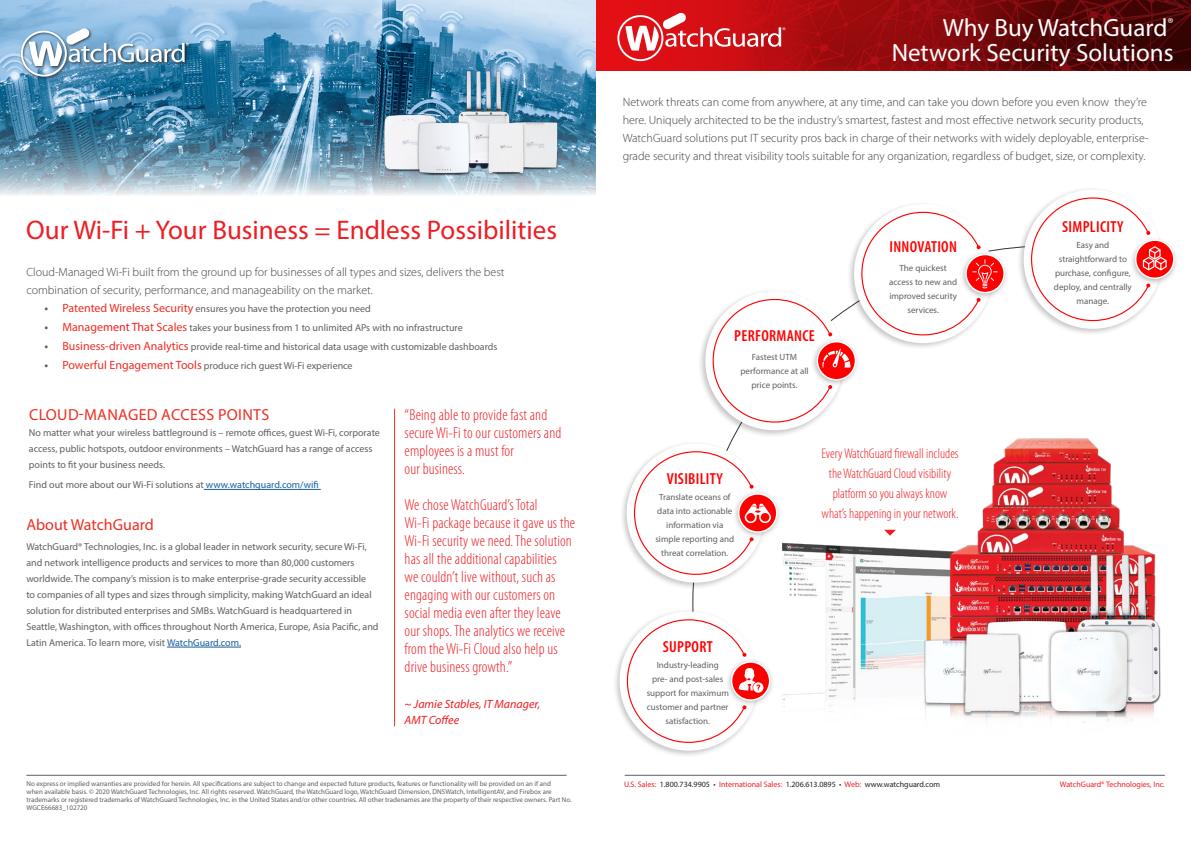
<style>
.page{position:relative;width:1191px;height:842px;background:#fff}
.page>*{position:absolute;margin:0;border:0;box-sizing:border-box;transform-origin:0 0}
.AB_Title{font:27px "Myriad Pro";color:#ee1d23}
.AB_Title-2{font:25px/25px "Myriad Pro";color:#fff;text-align:right}
.AB_body_copy{font:300 condensed 16px/18px "Myriad Pro";letter-spacing:.01em;color:#ee1d23}
.AB_subhead{font:600 condensed 16px "Myriad Pro";letter-spacing:.02em;color:#f00}
.AB_subhead-2{font:16px "Myriad Pro";letter-spacing:.02em;color:#ee2e22}
.AB_body_copy-2{font:16px "Myriad Pro";color:#ee2e22}
.AB_subhead-3{font:300 condensed 14px/20px "Myriad Pro";color:#ee1d23;text-align:center}
.AB_body_copy-3{font:300 12px/18px "Myriad Pro";color:#404042}
.AB_body_copy-4{font:italic 12px/16px "Myriad Pro";color:#ee1d23}
.AB_body_copy-5{font:10px/16px "Myriad Pro";color:#5f5f62}
.AB_body_copy-6{font:9px/14px "Myriad Pro";color:#5f5f62;text-align:center}
.t1{font:8px "Myriad Pro";color:#231f20}
.t2{font:8px "Myriad Pro";color:#ee1d23}
.t3{font:7px "Myriad Pro";color:#5f5f62}
.s1{font-weight:600;font-size:12px}
.s2{font-size:12px;color:#ee2e22}
.s3{font-size:12px;color:#ee1d23}
.s4{color:#175d9e}
.s5{color:#ee1d23}
</style>
<div class="page">
<hr style="left:624px;top:775px;width:540px;height:1px;background:#5f5f62">
<hr style="left:26px;top:775px;width:540px;height:1px;background:#5f5f62">
<img style="left:595px;top:0;width:596px;height:70px">
<img style="left:0;top:0;width:595px;height:195px">
<div style="left:20px;top:27px;width:172px;height:53px;background:#231f20;opacity:.75"></div>
<svg style="left:21px;top:28px;width:168px;height:49px;background:#86afcb"></svg>
<hr style="left:204px;top:489px;width:117px;height:1px;background:#175d9e">
<hr style="left:167px;top:647px;width:74px;height:1px;background:#175d9e">
<img style="left:352px;top:63px;width:234px;height:127px">
<hr style="left:394px;top:409px;width:1px;height:317px;background:#ee2e22">
<svg style="left:617px;top:12px;width:168px;height:49px;background:#da3f43"></svg>
<div style="left:1016px;top:187px;width:148px;height:149px;background:#231f20;opacity:.25"></div>
<div style="left:1023px;top:190px;width:139px;height:139px;background:#fff;border-radius:50%"></div>
<div style="left:1129px;top:236px;width:49px;height:50px;background:#231f20;opacity:.3"></div>
<div style="left:1135px;top:240px;width:38px;height:38px;background:#f00;border-radius:50%"></div>
<div style="left:1135px;top:239px;width:39px;height:40px;border:2px solid #fff;border-radius:50%"></div>
<svg style="left:1030px;top:197px;width:136px;height:125px"></svg>
<div style="left:846px;top:201px;width:149px;height:149px;background:#231f20;opacity:.25"></div>
<div style="left:854px;top:204px;width:138px;height:139px;background:#fff;border-radius:50%"></div>
<div style="left:959px;top:250px;width:50px;height:50px;background:#231f20;opacity:.3"></div>
<svg style="left:966px;top:254px;width:38px;height:39px"></svg>
<div style="left:965px;top:254px;width:40px;height:39px;border:2px solid #fff;border-radius:50%"></div>
<svg style="left:860px;top:211px;width:137px;height:125px"></svg>
<div style="left:612px;top:609px;width:148px;height:149px;background:#231f20;opacity:.25"></div>
<div style="left:619px;top:611px;width:139px;height:140px;background:#fff;border-radius:50%"></div>
<div style="left:725px;top:658px;width:49px;height:49px;background:#231f20;opacity:.3"></div>
<div style="left:731px;top:662px;width:38px;height:38px;background:#f00;border-radius:50%"></div>
<div style="left:731px;top:661px;width:39px;height:40px;border:2px solid #fff;border-radius:50%"></div>
<svg style="left:626px;top:619px;width:137px;height:124px"></svg>
<div style="left:698px;top:288px;width:148px;height:149px;background:#231f20;opacity:.25"></div>
<div style="left:705px;top:291px;width:138px;height:139px;background:#fff;border-radius:50%"></div>
<div style="left:810px;top:337px;width:50px;height:50px;background:#231f20;opacity:.3"></div>
<svg style="left:817px;top:342px;width:38px;height:38px"></svg>
<div style="left:816px;top:341px;width:40px;height:39px;border:2px solid #fff;border-radius:50%"></div>
<svg style="left:712px;top:298px;width:138px;height:125px"></svg>
<div style="left:619px;top:441px;width:149px;height:149px;background:#231f20;opacity:.25"></div>
<div style="left:626px;top:443px;width:139px;height:140px;background:#fff;border-radius:50%"></div>
<svg style="left:633px;top:451px;width:138px;height:124px"></svg>
<img style="left:771px;top:431px;width:390px;height:291px">
<p class="AB_Title" style="left:26px;top:213px;width:532px">Our Wi-Fi + Your Business = Endless Possibilities</p>
<p class="AB_body_copy-3" style="left:26px;top:263px;width:480px">Cloud-Managed Wi-Fi built from the ground up for businesses of all types and sizes, delivers the best combination of security, performance, and manageability on the market.</p>
<p class="AB_body_copy-5" style="left:44px;top:301px;width:328px"><span class="s1">•</span> <span class="s2">Patented Wireless Security</span> ensures you have the protection you need</p>
<p class="AB_body_copy-5" style="left:44px;top:320px;width:420px"><span class="s1">•</span> <span class="s2">Manage</span><span class="s3">ment Th</span><span class="s2">at Scales</span> takes your business from 1 to unlimited APs with no infrastructure</p>
<p class="AB_body_copy-5" style="left:44px;top:339px;width:455px"><span class="s1">•</span> <span class="s2">Business-driven Analytics</span> provide real-time and historical data usage with customizable dashboards</p>
<p class="AB_body_copy-5" style="left:44px;top:358px;width:310px"><span class="s1">•</span> <span class="s2">Powerful Engagement Tools</span> produce rich guest Wi-Fi experience</p>
<p class="AB_body_copy" style="left:404px;top:406px;width:158px">“Being able to provide fast and secure Wi-Fi to our customers and employees is a must for<br>our business.</p>
<p class="AB_body_copy" style="left:404px;top:496px;width:172px">We chose WatchGuard’s Total<br>Wi-Fi package because it gave us the<br>Wi-Fi security we need. The solution has all the additional capabilities<br>we couldn’t live without, such as engaging with our customers on social media even after they leave our shops. The analytics we receive from the Wi-Fi Cloud also help us drive business growth.”</p>
<p class="AB_body_copy-4" style="left:404px;top:696px;width:137px">~ Jamie Stables, IT Manager,<br>AMT Coffee</p>
<p class="AB_subhead-2" style="left:29px;top:405px;width:242px">CLOUD-MANAGED ACCESS POINTS</p>
<p class="AB_body_copy-5" style="left:29px;top:424px;width:352px">No matter what your wireless battleground is – remote offices, guest Wi-Fi, corporate access, public hotspots, outdoor environments – WatchGuard has a range of access points to fit your business needs.</p>
<p class="AB_body_copy-5" style="left:29px;top:477px;width:291px">Find out more about our Wi-Fi solutions at <span class="s4">www.watchguard.com/wifi</span></p>
<p class="AB_body_copy-2" style="left:26px;top:514px;width:129px">About WatchGuard</p>
<p class="AB_body_copy-5" style="left:26px;top:538px;width:354px">WatchGuard® Technologies, Inc. is a global leader in network security, secure Wi-Fi, and network intelligence products and services to more than 80,000 customers worldwide. The company’s mission is to make enterprise-grade security accessible<br>to companies of all types and sizes through simplicity, making WatchGuard an ideal solution for distributed enterprises and SMBs. WatchGuard is headquartered in Seattle, Washington, with offices throughout North America, Europe, Asia Pacific, and Latin America. To learn more, visit <span class="s4">WatchGuard.com.</span></p>
<p class="t3" style="left:27px;top:779px;width:526px">No express or implied warranties are provided for herein. All specifications are subject to change and expected future products, features or functionality will be provided on an if and</p>
<p class="t3" style="left:27px;top:787px;width:527px">when available basis. © 2020 WatchGuard Technologies, Inc. All rights reserved. WatchGuard, the WatchGuard logo, WatchGuard Dimension, DNSWatch, IntelligentAV, and Firebox are</p>
<p class="t3" style="left:27px;top:795px;width:546px">trademarks or registered trademarks of WatchGuard Technologies, Inc. in the United States and/or other countries. All other tradenames are the property of their respective owners. Part No.</p>
<p class="t3" style="left:27px;top:803px;width:62px">WGCE66683_102720</p>
<p class="AB_Title-2" style="left:891px;top:15px;width:283px">Why Buy WatchGuard<sup>®<br></sup>Network Security Solutions</p>
<p class="AB_body_copy-3" style="left:622px;top:93px;width:527px">Network threats can come from anywhere, at any time, and can take you down before you even know they’re here. Uniquely architected to be the industry’s smartest, fastest and most effective network security products, WatchGuard solutions put IT security pros back in charge of their networks with widely deployable, enterprise&shy;grade security and threat visibility tools suitable for any organization, regardless of budget, size, or complexity.</p>
<p class="AB_subhead" style="left:889px;top:238px;width:69px">INNOVATION</p>
<p class="AB_subhead" style="left:734px;top:327px;width:82px">PERFORMANCE</p>
<p class="AB_body_copy-6" style="left:740px;top:349px;width:70px">Fastest UTM performance at all price points.</p>
<p class="AB_body_copy-6" style="left:889px;top:261px;width:70px">The quickest access to new and improved security services.</p>
<p class="AB_subhead" style="left:666px;top:470px;width:58px">VISIBILITY</p>
<p class="AB_body_copy-6" style="left:655px;top:490px;width:80px">Translate oceans of data into actionable information via simple reporting and threat correlation.</p>
<p class="AB_subhead" style="left:663px;top:638px;width:51px">SUPPORT</p>
<p class="AB_body_copy-6" style="left:646px;top:658px;width:84px">Industry-leading<br>pre- and post-sales support for maximum customer and partner satisfaction.</p>
<p class="AB_subhead-3" style="left:821px;top:443px;width:139px">Every WatchGuard firewall includes the WatchGuard Cloud visibility platform so you always know what’s happening in your network.</p>
<p class="AB_subhead" style="left:1062px;top:218px;width:63px">SIMPLICITY</p>
<p class="AB_body_copy-6" style="left:1054px;top:238px;width:79px">Easy and straightforward to purchase, configure, deploy, and centrally manage.</p>
<p class="t1" style="left:624px;top:779px;width:318px"><span class="s5">U.S. Sales:</span> 1.800.734.9905 • <span class="s5">International Sales:</span> 1.206.613.0895 • <span class="s5">Web:</span> www.watchguard.com</p>
<p class="t2" style="left:1059px;top:779px;width:107px">WatchGuard® Technologies, Inc.</p>
</div>
